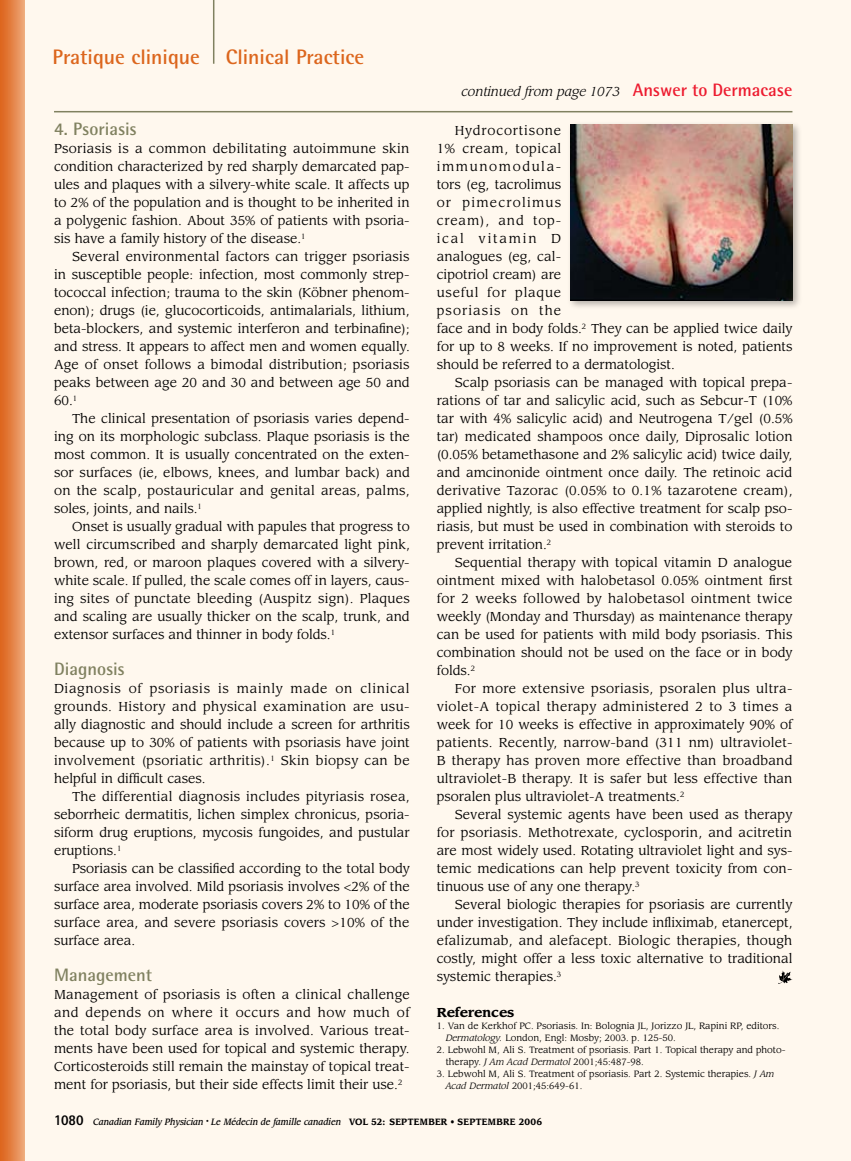
<style>
.page{position:relative;width:851px;height:1161px;background:#fff}
.page>*{position:absolute;margin:0;border:0;box-sizing:border-box;transform-origin:0 0}
.t1{font:700 21px "Rotis Semi Sans Std";color:#dc661d}
.t2{font:700 18px "Rotis Semi Sans Std";color:#808160}
.t3{font:12.75px/18px "Leawood Std";color:#000;text-align:justify}
.t4{font:italic 12.75px "Leawood Std";color:#000}
.t5{font:700 12.75px "Leawood Std";color:#000}
.t6{font:9px/12px "Leawood Std";color:#000}
.t7{font:italic 500 9px "Leawood Std";color:#000;scale:.9 1}
.s1{font-family:"Rotis Semi Sans Std";font-weight:700;font-style:normal;font-size:18px;color:#ed1b2f}
.s2{font-style:italic}
.s3{font-family:"Rotis Sans Serif Std";font-weight:800;font-style:normal;font-size:15px}
.s4{font-weight:700;font-style:normal}
</style>
<div class="page">
<div style="left:0;top:0;width:850px;height:1161px;background:#fff8ee"></div>
<hr style="left:213px;top:0;width:1px;height:64px;background:#808160">
<div style="left:0;top:0;width:24px;height:1161px;background:linear-gradient(to right,#dc6017,#eca272)"></div>
<svg style="left:778px;top:970px;width:14px;height:14px"></svg>
<hr style="left:54px;top:111px;width:738px;height:1px;background:#808160">
<div style="left:565px;top:119px;width:238px;height:193px;background:#000;opacity:.3"></div>
<img style="left:570px;top:124px;width:222px;height:176px">
<h1 class="t1" style="left:52px;top:44px;width:313px">Pratique clinique Clinical Practice</h1>
<p class="t4" style="left:461px;top:84px;width:332px">continued from page 1073 <span class="s1">Answer to Dermacase</span></p>
<h2 class="t2" style="left:54px;top:118px;width:84px">4. Psoriasis</h2>
<p class="t3" style="left:54px;top:140px;width:357px">Psoriasis is a common debilitating autoimmune skin condition characterized by red sharply demarcated pap&shy;ules and plaques with a silvery-white scale. It affects up to 2% of the population and is thought to be inherited in a polygenic fashion. About 35% of patients with psoria&shy;sis have a family history of the disease.<sup>1</sup></p>
<p class="t3" style="left:54px;top:248px;width:357px;text-indent:18px">Several environmental factors can trigger psoriasis in susceptible people: infection, most commonly strep&shy;tococcal infection; trauma to the skin (Köbner phenom&shy;enon); drugs (ie, glucocorticoids, antimalarials, lithium, beta-blockers, and systemic interferon and terbinafine); and stress. It appears to affect men and women equally.<br>Age of onset follows a bimodal distribution; psoriasis peaks between age 20 and 30 and between age 50 and 60.<sup>1</sup></p>
<p class="t3" style="left:54px;top:410px;width:357px;text-indent:18px">The clinical presentation of psoriasis varies depend&shy;ing on its morphologic subclass. Plaque psoriasis is the most common. It is usually concentrated on the exten&shy;sor surfaces (ie, elbows, knees, and lumbar back) and on the scalp, postauricular and genital areas, palms, soles, joints, and nails.<sup>1</sup></p>
<p class="t3" style="left:54px;top:518px;width:357px;text-indent:18px">Onset is usually gradual with papules that progress to well circumscribed and sharply demarcated light pink, brown, red, or maroon plaques covered with a silvery&shy;white scale. If pulled, the scale comes off in layers, caus&shy;ing sites of punctate bleeding (Auspitz sign). Plaques and scaling are usually thicker on the scalp, trunk, and extensor surfaces and thinner in body folds.<sup>1</sup></p>
<h2 class="t2" style="left:54px;top:658px;width:72px">Diagnosis</h2>
<p class="t3" style="left:54px;top:680px;width:357px">Diagnosis of psoriasis is mainly made on clinical grounds. History and physical examination are usu&shy;ally diagnostic and should include a screen for arthritis because up to 30% of patients with psoriasis have joint involvement (psoriatic arthritis).<sup>1</sup> Skin biopsy can be helpful in difficult cases.</p>
<p class="t3" style="left:54px;top:788px;width:357px;text-indent:18px">The differential diagnosis includes pityriasis rosea, seborrheic dermatitis, lichen simplex chronicus, psoria&shy;siform drug eruptions, mycosis fungoides, and pustular eruptions.<sup>1</sup></p>
<p class="t3" style="left:54px;top:860px;width:357px;text-indent:18px">Psoriasis can be classified according to the total body surface area involved. Mild psoriasis involves &lt;2% of the surface area, moderate psoriasis covers 2% to 10% of the surface area, and severe psoriasis covers &gt;10% of the surface area.</p>
<h2 class="t2" style="left:54px;top:964px;width:100px">Management</h2>
<p class="t3" style="left:54px;top:986px;width:357px">Management of psoriasis is often a clinical challenge and depends on where it occurs and how much of the total body surface area is involved. Various treat&shy;ments have been used for topical and systemic therapy.<br>Corticosteroids still remain the mainstay of topical treat&shy;ment for psoriasis, but their side effects limit their use.<sup>2</sup></p>
<p class="t3" style="left:436px;top:122px;width:357px;text-align:left;text-indent:18px">Hydrocortisone<br>1% cream, topical<br>immunomodula-<br>tors (eg, tacrolimus<br>or pimecrolimus<br>cream), and top-<br>ical vitamin D<br>analogues (eg, cal-<br>cipotriol cream) are<br>useful for plaque<br>psoriasis on the<br>face and in body folds.<sup>2</sup> They can be applied twice daily for up to 8 weeks. If no improvement is noted, patients should be referred to a dermatologist.</p>
<p class="t3" style="left:436px;top:374px;width:357px;text-indent:18px">Scalp psoriasis can be managed with topical prepa&shy;rations of tar and salicylic acid, such as Sebcur-T (10% tar with 4% salicylic acid) and Neutrogena T/gel (0.5% tar) medicated shampoos once daily, Diprosalic lotion (0.05% betamethasone and 2% salicylic acid) twice daily, and amcinonide ointment once daily. The retinoic acid derivative Tazorac (0.05% to 0.1% tazarotene cream), applied nightly, is also effective treatment for scalp pso&shy;riasis, but must be used in combination with steroids to prevent irritation.<sup>2</sup></p>
<p class="t3" style="left:436px;top:554px;width:357px;text-indent:18px">Sequential therapy with topical vitamin D analogue ointment mixed with halobetasol 0.05% ointment first for 2 weeks followed by halobetasol ointment twice weekly (Monday and Thursday) as maintenance therapy can be used for patients with mild body psoriasis. This combination should not be used on the face or in body folds.<sup>2</sup></p>
<p class="t3" style="left:436px;top:680px;width:357px;text-indent:18px">For more extensive psoriasis, psoralen plus ultra&shy;violet-A topical therapy administered 2 to 3 times a week for 10 weeks is effective in approximately 90% of patients. Recently, narrow-band (311 nm) ultraviolet-B therapy has proven more effective than broadband ultraviolet-B therapy. It is safer but less effective than psoralen plus ultraviolet-A treatments.<sup>2</sup></p>
<p class="t3" style="left:436px;top:806px;width:357px;text-indent:18px">Several systemic agents have been used as therapy for psoriasis. Methotrexate, cyclosporin, and acitretin are most widely used. Rotating ultraviolet light and sys&shy;temic medications can help prevent toxicity from con&shy;tinuous use of any one therapy.<sup>3</sup></p>
<p class="t3" style="left:436px;top:896px;width:357px;text-indent:18px">Several biologic therapies for psoriasis are currently under investigation. They include infliximab, etanercept, efalizumab, and alefacept. Biologic therapies, though costly, might offer a less toxic alternative to traditional systemic therapies.<sup>3</sup></p>
<p class="t5" style="left:436px;top:1005px;width:79px">REFERENCES</p>
<p class="t6" style="left:446px;top:1020px;width:335px;text-indent:-9px">1. Van de Kerkhof PC. Psoriasis. In: Bolognia JL, Jorizzo JL, Rapini RP, editors.<br><span class="s2">Dermatology.</span> London, Engl: Mosby; 2003. p. 125-50.</p>
<p class="t6" style="left:446px;top:1044px;width:341px;text-indent:-9px">2. Lebwohl M, Ali S. Treatment of psoriasis. Part 1. Topical therapy and photo&shy;therapy. <span class="s2">J Am Acad Dermatol</span> 2001;45:487-98.</p>
<p class="t6" style="left:446px;top:1068px;width:330px;text-indent:-9px">3. Lebwohl M, Ali S. Treatment of psoriasis. Part 2. Systemic therapies. <span class="s2">J Am<br>Acad Dermatol</span> 2001;45:649-61.</p>
<p class="t7" style="left:54px;top:1116px;width:544px"><span class="s3">1080</span> Canadian Family Physician <sup>•</sup> Le Médecin de famille canadien <span class="s4">VOL 52: SEPTEMBER • SEPTEMBRE 2006</span></p>
</div>
